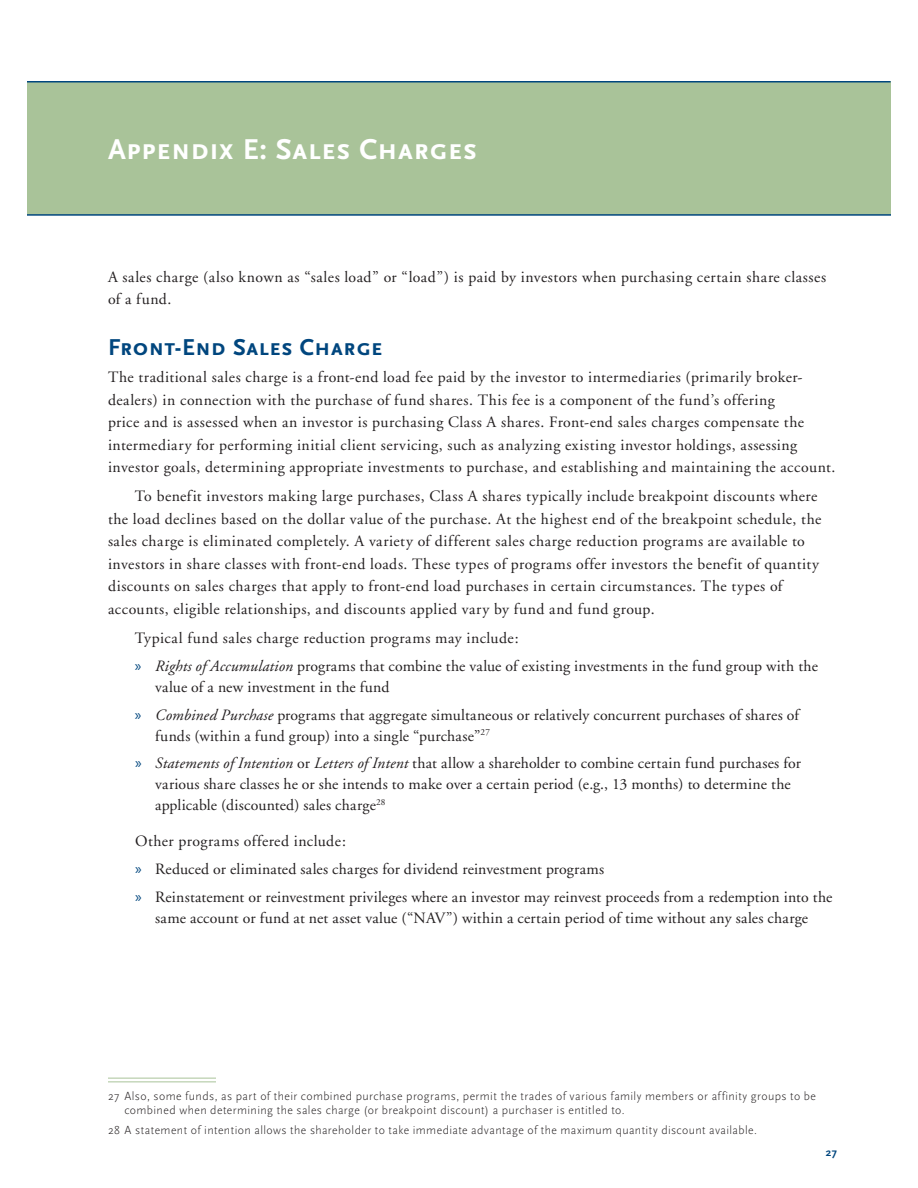
<style>
.page{position:relative;width:918px;height:1188px;background:#fff}
.page>*{position:absolute;margin:0;border:0;box-sizing:border-box;transform-origin:0 0}
.t1{font:700 30px "Scala Sans Caps";letter-spacing:.01em;color:#fff}
.t2{font:700 24px "Scala Sans Caps";letter-spacing:.005em;color:#00467e}
.t3{font:15.75px/22.5px "Adobe Garamond";letter-spacing:.025em;color:#231f20}
.t4{font:300 12px/14.4px "Scala Sans";letter-spacing:.035em;color:#231f20}
.t5{font:700 11.25px "Scala Sans";color:#00467e}
.s1{font-family:"Myriad Pro";color:#00467e}
.s2{font-style:italic}
</style>
<div class="page">
<div style="left:27px;top:82px;width:864px;height:133px;background:#a9c399"></div>
<hr style="left:27px;top:81px;width:864px;height:1px;background:#00467e">
<hr style="left:27px;top:214px;width:864px;height:2px;background:#00467e">
<hr style="left:108px;top:1078px;width:108px;height:1px;background:#a9c399">
<hr style="left:108px;top:1081px;width:108px;height:1px;background:#a9c399">
<h1 class="t1" style="left:108px;top:133px;width:371px">Appendix E: Sales Charges</h1>
<p class="t3" style="left:108px;top:266px;width:720px">A sales charge (also known as “sales load” or “load”) is paid by investors when purchasing certain share classes of a fund.</p>
<h2 class="t2" style="left:108px;top:334px;width:276px">Front-End Sales Charge</h2>
<p class="t3" style="left:108px;top:366px;width:729px">The traditional sales charge is a front-end load fee paid by the investor to intermediaries (primarily broker&shy;dealers) in connection with the purchase of fund shares. This fee is a component of the fund’s offering<br>price and is assessed when an investor is purchasing Class A shares. Front-end sales charges compensate the intermediary for performing initial client servicing, such as analyzing existing investor holdings, assessing investor goals, determining appropriate investments to purchase, and establishing and maintaining the account.</p>
<p class="t3" style="left:108px;top:486px;width:715px;text-indent:27px">To benefit investors making large purchases, Class A shares typically include breakpoint discounts where the load declines based on the dollar value of the purchase. At the highest end of the breakpoint schedule, the sales charge is eliminated completely. A variety of different sales charge reduction programs are available to investors in share classes with front-end loads. These types of programs offer investors the benefit of quantity discounts on sales charges that apply to front-end load purchases in certain circumstances. The types of accounts, eligible relationships, and discounts applied vary by fund and fund group.</p>
<p class="t3" style="left:135px;top:625px;width:684px;line-height:27.8px">Typical fund sales charge reduction programs may include:<br><span class="s1">»</span> <span class="s2">Rights of Accumulation</span> programs that combine the value of existing investments in the fund group with the</p>
<p class="t3" style="left:135px;top:673px;width:666px;line-height:27.8px;text-indent:20px">value of a new investment in the fund<br><span class="s1">»</span> <span class="s2">Combined Purchase</span> programs that aggregate simultaneous or relatively concurrent purchases of shares of</p>
<p class="t3" style="left:135px;top:722px;width:667px;line-height:27.8px;text-indent:20px">funds (within a fund group) into a single “purchase”<sup>27<br></sup><span class="s1">»</span> <span class="s2">Statements of Intention</span> or <span class="s2">Letters of Intent</span> that allow a shareholder to combine certain fund purchases for</p>
<p class="t3" style="left:155px;top:774px;width:637px;line-height:21px">various share classes he or she intends to make over a certain period (e.g., 13 months) to determine the applicable (discounted) sales charge<sup>28</sup></p>
<p class="t3" style="left:135px;top:828px;width:699px;line-height:27.8px">Other programs offered include:<br><span class="s1">»</span> Reduced or eliminated sales charges for dividend reinvestment programs<br><span class="s1">»</span> Reinstatement or reinvestment privileges where an investor may reinvest proceeds from a redemption into the</p>
<p class="t3" style="left:155px;top:907px;width:654px">same account or fund at net asset value (“NAV”) within a certain period of time without any sales charge</p>
<p class="t4" style="left:124px;top:1089px;width:693px;text-indent:-16px">27 Also, some funds, as part of their combined purchase programs, permit the trades of various family members or affinity groups to be combined when determining the sales charge (or breakpoint discount) a purchaser is entitled to.</p>
<p class="t4" style="left:108px;top:1123px;width:650px">28 A statement of intention allows the shareholder to take immediate advantage of the maximum quantity discount available.</p>
<p class="t5" style="left:826px;top:1146px;width:13px">27</p>
</div>
